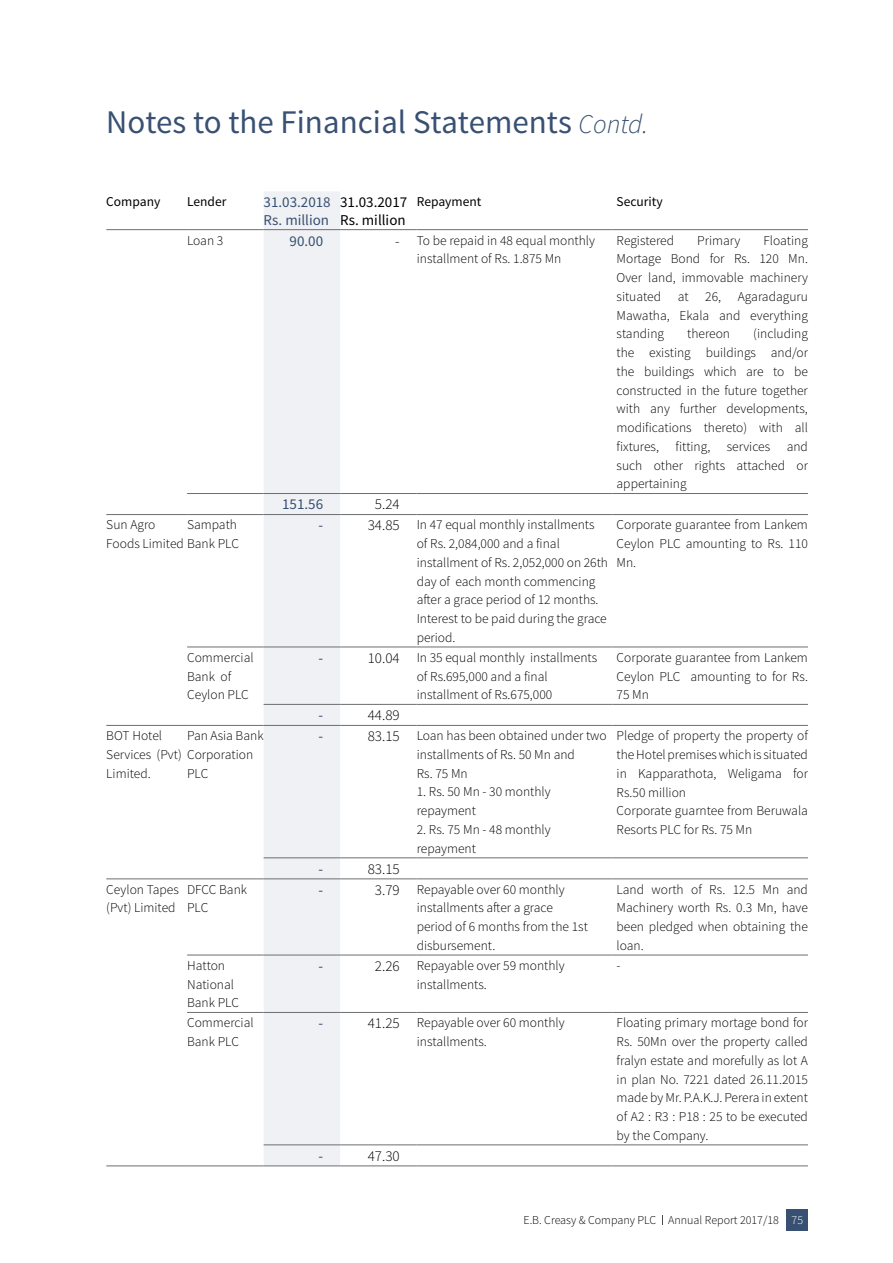
<style>
.page{position:relative;width:893px;height:1263px;background:#fff}
.page>*{position:absolute;margin:0;border:0;box-sizing:border-box;transform-origin:0 0}
.t1{font:33px "Source Sans Pro";color:#385072}
.t2{font:15px/17.2px "Source Sans Pro";color:#385072}
.t3{font:15px/17.2px "Source Sans Pro";color:#000}
.t4{font:300 15px "Source Sans Pro";color:#000}
.t5{font:300 13.5px/18.8px "Source Sans Pro";color:#000}
.t6{font:13.5px "Source Sans Pro";color:#000}
.t7{font:300 12px "Source Sans Pro";color:#000}
.s1{font-weight:300;font-style:italic;font-size:27px}
.s2{font-size:15px}
.s3{color:#fff}
</style>
<div class="page">
<div style="left:787px;top:1209px;width:21px;height:21px;background:#385072"></div>
<div style="left:264px;top:191px;width:76px;height:974px;background:#eff1f4"></div>
<hr style="left:187px;top:229px;width:77px;height:1px;background:#6d6e71">
<hr style="left:264px;top:229px;width:76px;height:1px;background:#6d6e71">
<hr style="left:340px;top:229px;width:77px;height:1px;background:#6d6e71">
<hr style="left:417px;top:229px;width:195px;height:1px;background:#6d6e71">
<hr style="left:612px;top:229px;width:196px;height:1px;background:#6d6e71">
<hr style="left:106px;top:229px;width:81px;height:1px;background:#6d6e71">
<hr style="left:264px;top:514px;width:76px;height:1px;background:#6d6e71">
<hr style="left:340px;top:514px;width:77px;height:1px;background:#6d6e71">
<hr style="left:417px;top:514px;width:195px;height:1px;background:#6d6e71">
<hr style="left:612px;top:514px;width:196px;height:1px;background:#6d6e71">
<hr style="left:106px;top:1165px;width:81px;height:1px;background:#6d6e71">
<hr style="left:187px;top:647px;width:77px;height:1px;background:#6d6e71">
<hr style="left:106px;top:514px;width:81px;height:1px;background:#6d6e71">
<hr style="left:187px;top:514px;width:77px;height:1px;background:#6d6e71">
<hr style="left:264px;top:647px;width:76px;height:1px;background:#6d6e71">
<hr style="left:340px;top:647px;width:77px;height:1px;background:#6d6e71">
<hr style="left:417px;top:647px;width:195px;height:1px;background:#6d6e71">
<hr style="left:612px;top:647px;width:196px;height:1px;background:#6d6e71">
<hr style="left:264px;top:704px;width:76px;height:1px;background:#6d6e71">
<hr style="left:340px;top:704px;width:77px;height:1px;background:#6d6e71">
<hr style="left:417px;top:704px;width:195px;height:1px;background:#6d6e71">
<hr style="left:612px;top:704px;width:196px;height:1px;background:#6d6e71">
<hr style="left:417px;top:725px;width:195px;height:1px;background:#6d6e71">
<hr style="left:612px;top:725px;width:196px;height:1px;background:#6d6e71">
<hr style="left:264px;top:1144px;width:76px;height:1px;background:#6d6e71">
<hr style="left:340px;top:1144px;width:77px;height:1px;background:#6d6e71">
<hr style="left:417px;top:1144px;width:195px;height:1px;background:#6d6e71">
<hr style="left:612px;top:1144px;width:196px;height:1px;background:#6d6e71">
<hr style="left:187px;top:1165px;width:77px;height:1px;background:#6d6e71">
<hr style="left:264px;top:1165px;width:76px;height:1px;background:#6d6e71">
<hr style="left:340px;top:1165px;width:77px;height:1px;background:#6d6e71">
<hr style="left:417px;top:1165px;width:195px;height:1px;background:#6d6e71">
<hr style="left:612px;top:1165px;width:196px;height:1px;background:#6d6e71">
<hr style="left:187px;top:493px;width:77px;height:1px;background:#6d6e71">
<hr style="left:264px;top:493px;width:76px;height:1px;background:#6d6e71">
<hr style="left:340px;top:493px;width:77px;height:1px;background:#6d6e71">
<hr style="left:417px;top:493px;width:195px;height:1px;background:#6d6e71">
<hr style="left:612px;top:493px;width:196px;height:1px;background:#6d6e71">
<hr style="left:106px;top:725px;width:81px;height:1px;background:#6d6e71">
<hr style="left:187px;top:725px;width:77px;height:1px;background:#6d6e71">
<hr style="left:264px;top:725px;width:76px;height:1px;background:#6d6e71">
<hr style="left:340px;top:725px;width:77px;height:1px;background:#6d6e71">
<hr style="left:264px;top:857px;width:76px;height:1px;background:#6d6e71">
<hr style="left:340px;top:857px;width:77px;height:1px;background:#6d6e71">
<hr style="left:417px;top:857px;width:195px;height:1px;background:#6d6e71">
<hr style="left:612px;top:857px;width:196px;height:1px;background:#6d6e71">
<hr style="left:106px;top:878px;width:81px;height:1px;background:#6d6e71">
<hr style="left:187px;top:878px;width:77px;height:1px;background:#6d6e71">
<hr style="left:264px;top:878px;width:76px;height:1px;background:#6d6e71">
<hr style="left:340px;top:878px;width:77px;height:1px;background:#6d6e71">
<hr style="left:417px;top:878px;width:195px;height:1px;background:#6d6e71">
<hr style="left:612px;top:878px;width:196px;height:1px;background:#6d6e71">
<hr style="left:187px;top:955px;width:77px;height:1px;background:#6d6e71">
<hr style="left:264px;top:955px;width:76px;height:1px;background:#6d6e71">
<hr style="left:340px;top:955px;width:77px;height:1px;background:#6d6e71">
<hr style="left:417px;top:955px;width:195px;height:1px;background:#6d6e71">
<hr style="left:612px;top:955px;width:196px;height:1px;background:#6d6e71">
<hr style="left:187px;top:1012px;width:77px;height:1px;background:#6d6e71">
<hr style="left:264px;top:1012px;width:76px;height:1px;background:#6d6e71">
<hr style="left:340px;top:1012px;width:77px;height:1px;background:#6d6e71">
<hr style="left:417px;top:1012px;width:195px;height:1px;background:#6d6e71">
<hr style="left:612px;top:1012px;width:196px;height:1px;background:#6d6e71">
<h1 class="t1" style="left:106px;top:101px;width:543px">Notes to the Financial Statements <span class="s1">Contd.</span></h1>
<p class="t6" style="left:106px;top:193px;width:56px">Company</p>
<p class="t6" style="left:187px;top:193px;width:41px">Lender</p>
<p class="t2" style="left:264px;top:194px;width:69px">31.03.2018<br>Rs. million</p>
<p class="t3" style="left:340px;top:194px;width:69px">31.03.2017<br>Rs. million</p>
<p class="t6" style="left:417px;top:193px;width:66px">Repayment</p>
<p class="t6" style="left:617px;top:193px;width:48px">Security</p>
<p class="t5" style="left:187px;top:231px;width:38px">Loan 3</p>
<p class="t2" style="left:290px;top:232px;width:35px">90.00</p>
<p class="t5" style="left:417px;top:231px;width:180px;text-indent:-21px"><span class="s2">-</span> To be repaid in 48 equal monthly installment of Rs. 1.875 Mn</p>
<p class="t5" style="left:617px;top:231px;width:59px">Registered</p>
<p class="t5" style="left:697px;top:231px;width:45px">Primary</p>
<p class="t5" style="left:617px;top:231px;width:193px;text-align:justify;text-indent:147px">Floating Mortage Bond for Rs. 120 Mn.<br>Over land, immovable machinery situated at 26, Agaradaguru Mawatha, Ekala and everything standing</p>
<p class="t5" style="left:617px;top:325px;width:193px;text-align:justify;text-indent:137px">(including the existing buildings and/or the buildings which are to be constructed in the future together with any further developments, modifications thereto) with all fixtures, fitting, services and such other rights attached or appertaining</p>
<p class="t5" style="left:687px;top:325px;width:44px">thereon</p>
<p class="t2" style="left:282px;top:496px;width:43px">151.56</p>
<p class="t4" style="left:375px;top:495px;width:26px">5.24</p>
<p class="t5" style="left:187px;top:516px;width:51px">Sampath</p>
<p class="t2" style="left:318px;top:517px;width:6px">-</p>
<p class="t5" style="left:417px;top:516px;width:193px;text-indent:-49px"><span class="s2">34.85</span> In 47 equal monthly installments of Rs. 2,084,000 and a final installment of Rs. 2,052,000 on 26th day of each month commencing after a grace period of 12 months.<br>Interest to be paid during the grace period.</p>
<p class="t5" style="left:617px;top:516px;width:193px;text-align:justify">Corporate guarantee from Lankem Ceylon PLC amounting to Rs. 110<br>Mn.</p>
<p class="t5" style="left:187px;top:648px;width:68px">Commercial<br>Bank of<br>Ceylon PLC</p>
<p class="t2" style="left:318px;top:649px;width:6px">-</p>
<p class="t5" style="left:368px;top:648px;width:231px;text-align:center"><span class="s2">10.04</span> In 35 equal monthly installments of Rs.695,000 and a final<br>installment of Rs.675,000</p>
<p class="t5" style="left:617px;top:648px;width:193px;text-align:justify">Corporate guarantee from Lankem Ceylon PLC amounting to for Rs.<br>75 Mn</p>
<p class="t2" style="left:318px;top:707px;width:6px">-</p>
<p class="t4" style="left:368px;top:706px;width:34px">44.89</p>
<p class="t5" style="left:106px;top:726px;width:148px">BOT Hotel<br>Services (Pvt) Corporation<br>Limited.</p>
<p class="t5" style="left:106px;top:516px;width:134px">Sun Agro<br>Foods Limited Bank PLC</p>
<p class="t5" style="left:617px;top:726px;width:193px">Pledge of property the property of the Hotel premises which is situated in Kapparathota, Weligama for<br>Rs.50 million<br>Corporate guarntee from Beruwala<br>Resorts PLC for Rs. 75 Mn</p>
<p class="t5" style="left:187px;top:726px;width:78px">Pan Asia Bank</p>
<p class="t5" style="left:187px;top:764px;width:23px">PLC</p>
<p class="t2" style="left:318px;top:728px;width:6px">-</p>
<p class="t5" style="left:417px;top:726px;width:191px;text-indent:-49px"><span class="s2">83.15</span> Loan has been obtained under two installments of Rs. 50 Mn and<br>Rs. 75 Mn</p>
<p class="t5" style="left:417px;top:783px;width:135px">1. Rs. 50 Mn - 30 monthly repayment</p>
<p class="t5" style="left:417px;top:820px;width:135px">2. Rs. 75 Mn - 48 monthly repayment</p>
<p class="t2" style="left:318px;top:860px;width:6px">-</p>
<p class="t4" style="left:368px;top:860px;width:34px">83.15</p>
<p class="t5" style="left:106px;top:880px;width:74px">Ceylon Tapes (Pvt) Limited</p>
<p class="t5" style="left:187px;top:880px;width:62px">DFCC Bank<br>PLC</p>
<p class="t2" style="left:318px;top:881px;width:6px">-</p>
<p class="t5" style="left:417px;top:880px;width:173px;text-indent:-42px"><span class="s2">3.79</span> Repayable over 60 monthly installments after a grace period of 6 months from the 1st disbursement.</p>
<p class="t5" style="left:617px;top:880px;width:193px;text-align:justify">Land worth of Rs. 12.5 Mn and Machinery worth Rs. 0.3 Mn, have been pledged when obtaining the loan.</p>
<p class="t5" style="left:187px;top:956px;width:53px">Hatton<br>National<br>Bank PLC</p>
<p class="t2" style="left:318px;top:958px;width:6px">-</p>
<p class="t5" style="left:417px;top:956px;width:149px;text-indent:-42px"><span class="s2">2.26</span> Repayable over 59 monthly installments.</p>
<p class="t5" style="left:617px;top:956px;width:6px">-</p>
<p class="t5" style="left:187px;top:1013px;width:68px">Commercial<br>Bank PLC</p>
<p class="t2" style="left:318px;top:1015px;width:6px">-</p>
<p class="t5" style="left:417px;top:1013px;width:149px;text-indent:-49px"><span class="s2">41.25</span> Repayable over 60 monthly installments.</p>
<p class="t5" style="left:617px;top:1013px;width:193px;text-align:justify">Floating primary mortage bond for Rs. 50Mn over the property called fralyn estate and morefully as lot A in plan No. 7221 dated 26.11.2015 made by Mr. P.A.K.J. Perera in extent of A2 : R3 : P18 : 25 to be executed by the Company.</p>
<p class="t2" style="left:318px;top:1147px;width:6px">-</p>
<p class="t4" style="left:368px;top:1147px;width:34px">47.30</p>
<p class="t7" style="left:523px;top:1213px;width:281px">E.B. Creasy &amp; Company PLC Annual Report 2017/18 <span class="s3">75</span></p>
</div>
